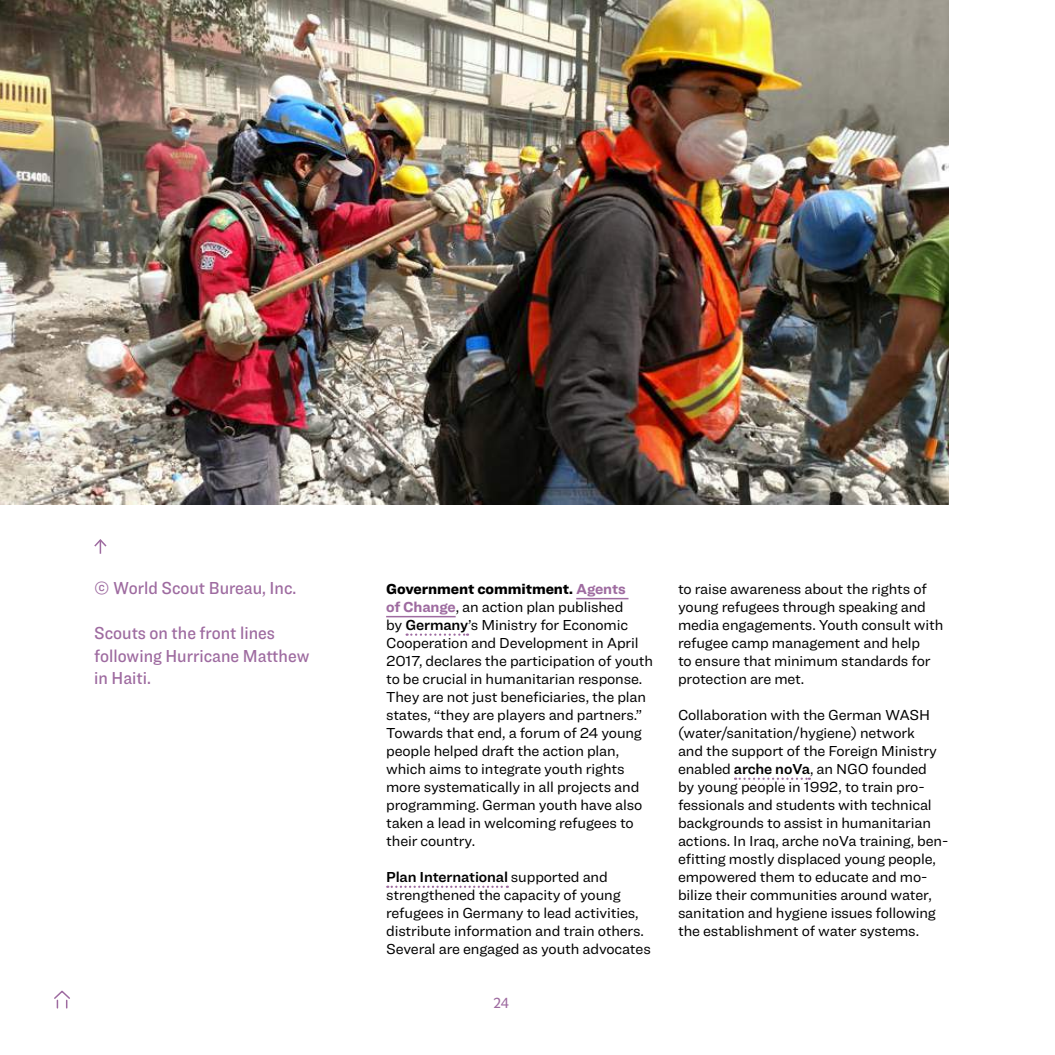
<style>
.page{position:relative;width:1055px;height:1055px;background:#fff}
.page>*{position:absolute;margin:0;border:0;box-sizing:border-box;transform-origin:0 0}
.t1{font:500 18px/22.5px "Ringside Narrow";color:#9e6ba0}
.t2{font:15px/18px "Ringside";letter-spacing:-.01em;color:#000}
.t3{font:15px "Americane";color:#9e6ba0}
.s1{font-weight:900}
.s2{font-weight:700;color:#9e6ba0}
.s3{font-weight:600}
</style>
<div class="page">
<svg style="left:54px;top:990px;width:16px;height:17px"></svg>
<hr style="left:576px;top:598px;width:52px;height:1px;background:#9e6ba0">
<hr style="left:386px;top:616px;width:69px;height:1px;background:#9e6ba0">
<svg style="left:406px;top:633px;width:62px;height:2px"></svg>
<svg style="left:387px;top:885px;width:121px;height:2px"></svg>
<svg style="left:735px;top:777px;width:75px;height:2px"></svg>
<svg style="left:94px;top:539px;width:13px;height:14px"></svg>
<img style="left:0;top:0;width:948px;height:504px">
<p class="t1" style="left:94px;top:576px;width:203px">© World Scout Bureau, Inc.</p>
<p class="t1" style="left:94px;top:621px;width:217px">Scouts on the front lines following Hurricane Matthew in Haiti.</p>
<p class="t2" style="left:386px;top:580px;width:268px"><span class="s1">Government commitment.</span> <span class="s2">Agents<br>of Change</span>, an action plan published<br>by <span class="s3">Germany</span>’s Ministry for Economic Cooperation and Development in April 2017, declares the participation of youth to be crucial in humanitarian response.<br>They are not just beneficiaries, the plan states, “they are players and partners.” Towards that end, a forum of 24 young people helped draft the action plan, which aims to integrate youth rights more systematically in all projects and programming. German youth have also taken a lead in welcoming refugees to their country.</p>
<p class="t2" style="left:386px;top:868px;width:266px"><span class="s3">Plan International</span> supported and strengthened the capacity of young refugees in Germany to lead activities, distribute information and train others.<br>Several are engaged as youth advocates</p>
<p class="t3" style="left:493px;top:994px;width:17px">24</p>
<p class="t2" style="left:678px;top:580px;width:267px">to raise awareness about the rights of young refugees through speaking and media engagements. Youth consult with refugee camp management and help<br>to ensure that minimum standards for protection are met.</p>
<p class="t2" style="left:678px;top:706px;width:272px">Collaboration with the German WASH (water/sanitation/hygiene) network<br>and the support of the Foreign Ministry enabled <span class="s3">arche noVa</span>, an NGO founded<br>by young people in 1992, to train pro&shy;fessionals and students with technical backgrounds to assist in humanitarian actions. In Iraq, arche noVa training, ben&shy;efitting mostly displaced young people, empowered them to educate and mo&shy;bilize their communities around water, sanitation and hygiene issues following the establishment of water systems.</p>
</div>
